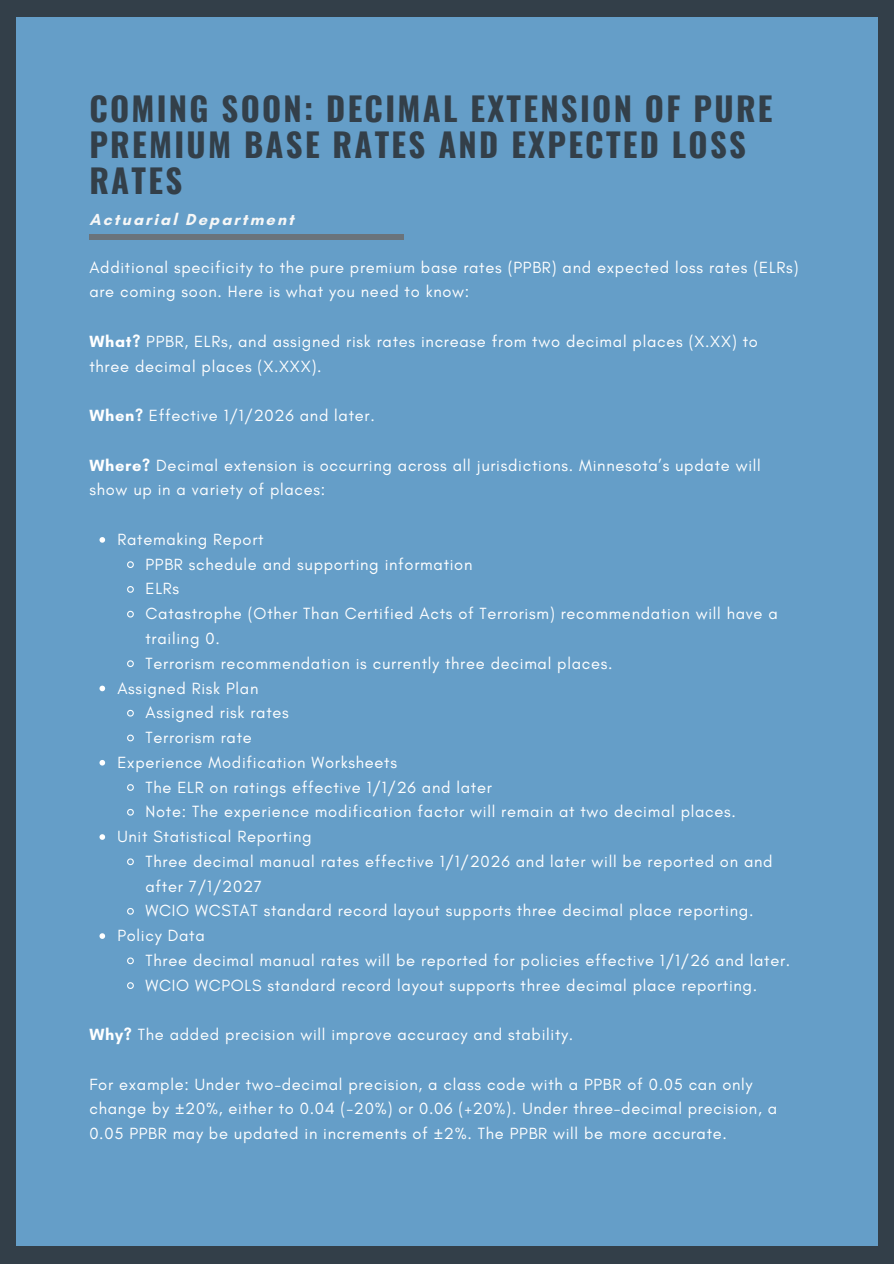
<style>
.page{position:relative;width:894px;height:1264px;background:#fff}
.page>*{position:absolute;margin:0;border:0;box-sizing:border-box;transform-origin:0 0}
.t1{font:700 32.7px/36px "Oswald";letter-spacing:.07em;color:#333f49}
.t2{font:16.5px/24.8px "Glacial Indifference";letter-spacing:.045em;color:#fff}
.t3{font:700 16.35px "Glacial Indifference";letter-spacing:.13em;color:#f6f7f7}
.s1{font-weight:700}
.s2{font-family:"Noto Sans"}
</style>
<div class="page">
<div style="left:0;top:0;width:893px;height:1263px;background:#333f49"></div>
<div style="left:16px;top:17px;width:861px;height:1228px;background:#659ec8"></div>
<div style="left:89px;top:234px;width:315px;height:6px;background:#6a737b"></div>
<svg style="left:99px;top:537px;width:6px;height:5px"></svg>
<svg style="left:127px;top:561px;width:7px;height:7px"></svg>
<svg style="left:127px;top:586px;width:7px;height:7px"></svg>
<svg style="left:127px;top:610px;width:7px;height:8px"></svg>
<svg style="left:127px;top:660px;width:7px;height:7px"></svg>
<svg style="left:99px;top:685px;width:6px;height:6px"></svg>
<svg style="left:127px;top:709px;width:7px;height:8px"></svg>
<svg style="left:127px;top:734px;width:7px;height:8px"></svg>
<svg style="left:99px;top:760px;width:6px;height:5px"></svg>
<svg style="left:127px;top:784px;width:7px;height:7px"></svg>
<svg style="left:127px;top:808px;width:7px;height:8px"></svg>
<svg style="left:99px;top:834px;width:6px;height:5px"></svg>
<svg style="left:127px;top:858px;width:7px;height:8px"></svg>
<svg style="left:127px;top:908px;width:7px;height:7px"></svg>
<svg style="left:99px;top:933px;width:6px;height:5px"></svg>
<svg style="left:127px;top:957px;width:7px;height:8px"></svg>
<svg style="left:127px;top:982px;width:7px;height:7px"></svg>
<h1 class="t1" style="left:89px;top:89px;width:684px">COMING SOON: DECIMAL EXTENSION OF PURE<br>PREMIUM BASE RATES AND EXPECTED LOSS<br>RATES</h1>
<p class="t3" style="left:89px;top:209px;width:206px">Actuarial Department</p>
<h2 class="t2" style="left:89px;top:254px;width:710px">Additional specificity to the pure premium base rates (PPBR) and expected loss rates (ELRs) are coming soon. Here is what you need to know:</h2>
<p class="t2" style="left:89px;top:329px;width:669px"><span class="s1">What?</span> PPBR, ELRs, and assigned risk rates increase from two decimal places (X.XX) to three decimal places (X.XXX).</p>
<p class="t2" style="left:89px;top:403px;width:287px"><span class="s1">When?</span> Effective 1/1/2026 and later.</p>
<p class="t2" style="left:89px;top:452px;width:672px"><span class="s1">Where?</span> Decimal extension is occurring across all jurisdictions. Minnesota’s update will show up in a variety of places:</p>
<p class="t2" style="left:117px;top:527px;width:148px">Ratemaking Report</p>
<p class="t2" style="left:145px;top:551px;width:328px">PPBR schedule and supporting information</p>
<p class="t2" style="left:145px;top:576px;width:35px">ELRs</p>
<p class="t2" style="left:145px;top:601px;width:633px">Catastrophe (Other Than Certified Acts of Terrorism) recommendation will have a trailing 0.</p>
<p class="t2" style="left:145px;top:650px;width:468px">Terrorism recommendation is currently three decimal places.</p>
<p class="t2" style="left:117px;top:675px;width:142px">Assigned Risk Plan</p>
<p class="t2" style="left:145px;top:700px;width:145px">Assigned risk rates</p>
<p class="t2" style="left:145px;top:725px;width:108px">Terrorism rate</p>
<p class="t2" style="left:117px;top:749px;width:281px">Experience Modification Worksheets</p>
<p class="t2" style="left:145px;top:774px;width:348px">The ELR on ratings effective 1/1/26 and later</p>
<p class="t2" style="left:145px;top:799px;width:592px">Note: The experience modification factor will remain at two decimal places.</p>
<p class="t2" style="left:117px;top:824px;width:196px">Unit Statistical Reporting</p>
<p class="t2" style="left:145px;top:848px;width:628px">Three decimal manual rates effective 1/1/2026 and later will be reported on and after 7/1/2027</p>
<p class="t2" style="left:145px;top:898px;width:609px">WCIO WCSTAT standard record layout supports three decimal place reporting.</p>
<p class="t2" style="left:117px;top:923px;width:89px">Policy Data</p>
<p class="t2" style="left:145px;top:947px;width:646px">Three decimal manual rates will be reported for policies effective 1/1/26 and later.</p>
<p class="t2" style="left:145px;top:972px;width:613px">WCIO WCPOLS standard record layout supports three decimal place reporting.</p>
<p class="t2" style="left:89px;top:1022px;width:485px"><span class="s1">Why?</span> The added precision will improve accuracy and stability.</p>
<p class="t2" style="left:89px;top:1071px;width:689px">For example: Under two-decimal precision, a class code with a PPBR of 0.05 can only change by <span class="s2">±</span>20%, either to 0.04 (-20%) or 0.06 (+20%). Under three-decimal precision, a<br>0.05 PPBR may be updated in increments of <span class="s2">±</span>2%. The PPBR will be more accurate.</p>
</div>
